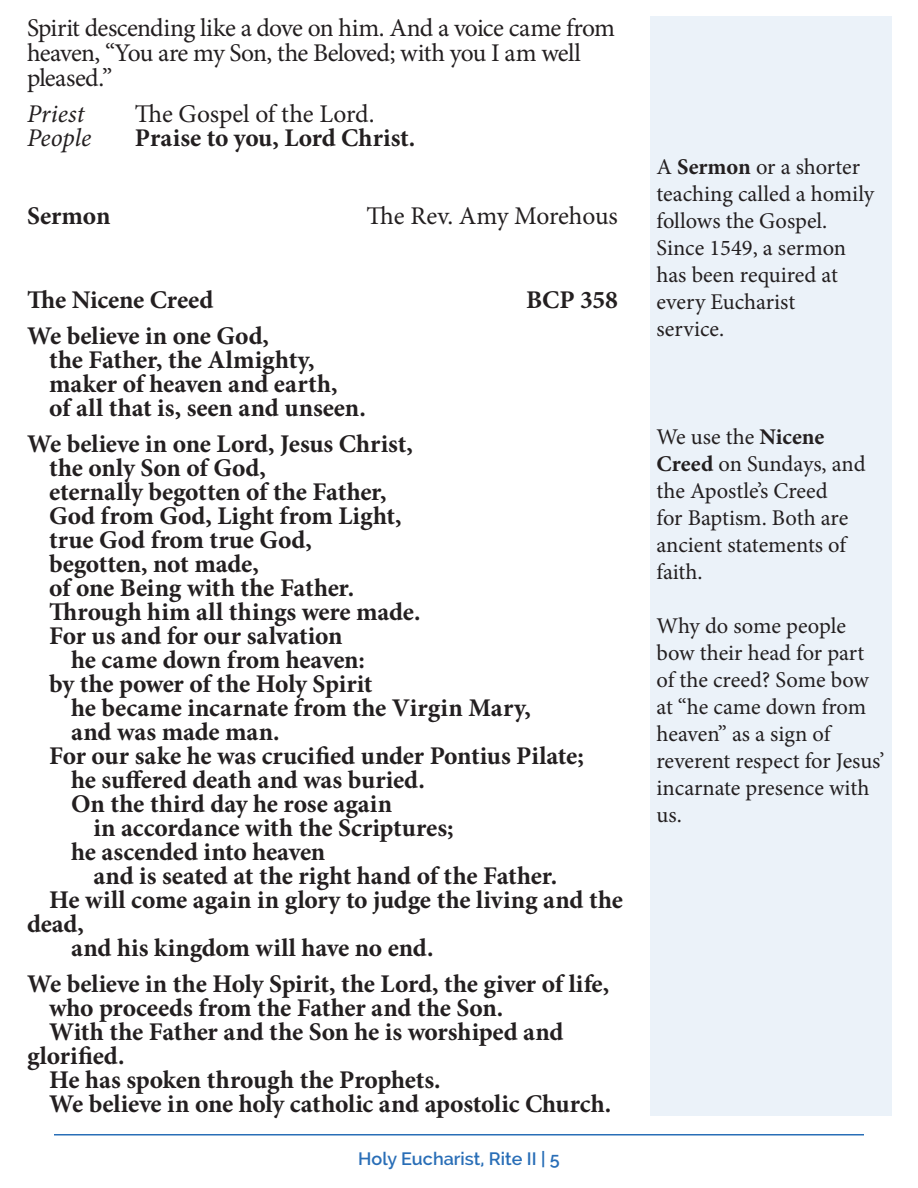
<style>
.page{position:relative;width:918px;height:1188px;background:#fff}
.page>*{position:absolute;margin:0;border:0;box-sizing:border-box;transform-origin:0 0}
.People{font:700 25.5px/24px "Minion Pro";color:#231f20}
.People-2{font:25.5px/24.8px "Minion Pro";letter-spacing:-.02em;color:#231f20}
.People-3{font:700 25.5px "Minion Pro";letter-spacing:-.02em;color:#231f20}
.People-4{font:italic 25.5px "Minion Pro";color:#231f20}
.t1{font:22.5px/27px "Minion Pro";color:#231f20}
.t2{font:600 18px "Raleway";color:#296eb7}
.s1{font-weight:700}
</style>
<div class="page">
<hr style="left:54px;top:1134px;width:810px;height:2px;background:#296eb7">
<div style="left:650px;top:16px;width:242px;height:1100px;background:#ebf2f9"></div>
<p class="People-2" style="left:27px;top:16px;width:590px">Spirit descending like a dove on him. And a voice came from heaven, “You are my Son, the Beloved; with you I am well pleased.”</p>
<p class="People-4" style="left:27px;top:96px;width:59px">Priest</p>
<p class="People-2" style="left:135px;top:101px;width:241px">The Gospel of the Lord.</p>
<p class="People-4" style="left:27px;top:120px;width:66px">People</p>
<p class="People" style="left:135px;top:125px;width:282px">Praise to you, Lord Christ.</p>
<p class="People" style="left:27px;top:203px;width:85px">Sermon</p>
<p class="People-2" style="left:367px;top:203px;width:253px">The Rev. Amy Morehous</p>
<p class="People" style="left:27px;top:287px;width:188px">The Nicene Creed</p>
<p class="People" style="left:526px;top:287px;width:93px">BCP 358</p>
<p class="People" style="left:49px;top:323px;width:318px;text-indent:-22px">We believe in one God,<br>the Father, the Almighty, maker of heaven and earth, of all that is, seen and unseen.</p>
<p class="People" style="left:27px;top:431px;width:388px">We believe in one Lord, Jesus Christ,</p>
<p class="People" style="left:49px;top:455px;width:218px">the only Son of God,</p>
<p class="People" style="left:49px;top:479px;width:339px">eternally begotten of the Father,</p>
<p class="People" style="left:49px;top:503px;width:354px">God from God, Light from Light,</p>
<p class="People" style="left:49px;top:527px;width:264px">true God from true God,</p>
<p class="People" style="left:49px;top:551px;width:211px">begotten, not made,</p>
<p class="People" style="left:49px;top:575px;width:307px">of one Being with the Father.</p>
<p class="People" style="left:49px;top:599px;width:373px">Through him all things were made.</p>
<p class="People" style="left:49px;top:623px;width:295px">For us and for our salvation</p>
<p class="People" style="left:71px;top:647px;width:295px">he came down from heaven:</p>
<p class="People" style="left:49px;top:671px;width:325px">by the power of the Holy Spirit</p>
<p class="People" style="left:71px;top:695px;width:461px">he became incarnate from the Virgin Mary,</p>
<p class="People" style="left:71px;top:719px;width:210px">and was made man.</p>
<p class="People" style="left:49px;top:743px;width:536px">For our sake he was crucified under Pontius Pilate;</p>
<p class="People" style="left:71px;top:767px;width:355px">he suffered death and was buried.</p>
<p class="People" style="left:71px;top:791px;width:322px">On the third day he rose again</p>
<p class="People" style="left:93px;top:815px;width:362px">in accordance with the Scriptures;</p>
<p class="People" style="left:71px;top:839px;width:256px">he ascended into heaven</p>
<p class="People" style="left:93px;top:863px;width:465px">and is seated at the right hand of the Father.</p>
<p class="People" style="left:49px;top:887px;width:575px">He will come again in glory to judge the living and the</p>
<p class="People" style="left:27px;top:911px;width:59px">dead,</p>
<p class="People" style="left:71px;top:935px;width:364px">and his kingdom will have no end.</p>
<p class="People-3" style="left:27px;top:966px;width:584px">We believe in the Holy Spirit, the Lord, the giver of life,</p>
<p class="People" style="left:49px;top:995px;width:456px">who proceeds from the Father and the Son.</p>
<p class="People" style="left:49px;top:1019px;width:516px">With the Father and the Son he is worshiped and</p>
<p class="People" style="left:27px;top:1043px;width:99px">glorified.</p>
<p class="People" style="left:49px;top:1067px;width:393px">He has spoken through the Prophets.</p>
<p class="People" style="left:49px;top:1091px;width:564px">We believe in one holy catholic and apostolic Church.</p>
<p class="t2" style="left:358px;top:1149px;width:203px">Holy Eucharist, Rite II | 5</p>
<p class="t1" style="left:657px;top:154px;width:219px">A <span class="s1">Sermon</span> or a shorter teaching called a homily follows the Gospel.</p>
<p class="t1" style="left:657px;top:235px;width:191px">Since 1549, a sermon</p>
<p class="t1" style="left:657px;top:262px;width:183px">has been required at</p>
<p class="t1" style="left:657px;top:289px;width:140px">every Eucharist</p>
<p class="t1" style="left:657px;top:316px;width:69px">service.</p>
<p class="t1" style="left:657px;top:424px;width:211px">We use the <span class="s1">Nicene<br>Creed</span> on Sundays, and the Apostle’s Creed<br>for Baptism. Both are ancient statements of faith.</p>
<p class="t1" style="left:657px;top:613px;width:230px">Why do some people bow their head for part of the creed? Some bow at “he came down from heaven” as a sign of reverent respect for Jesus’ incarnate presence with us.</p>
</div>
